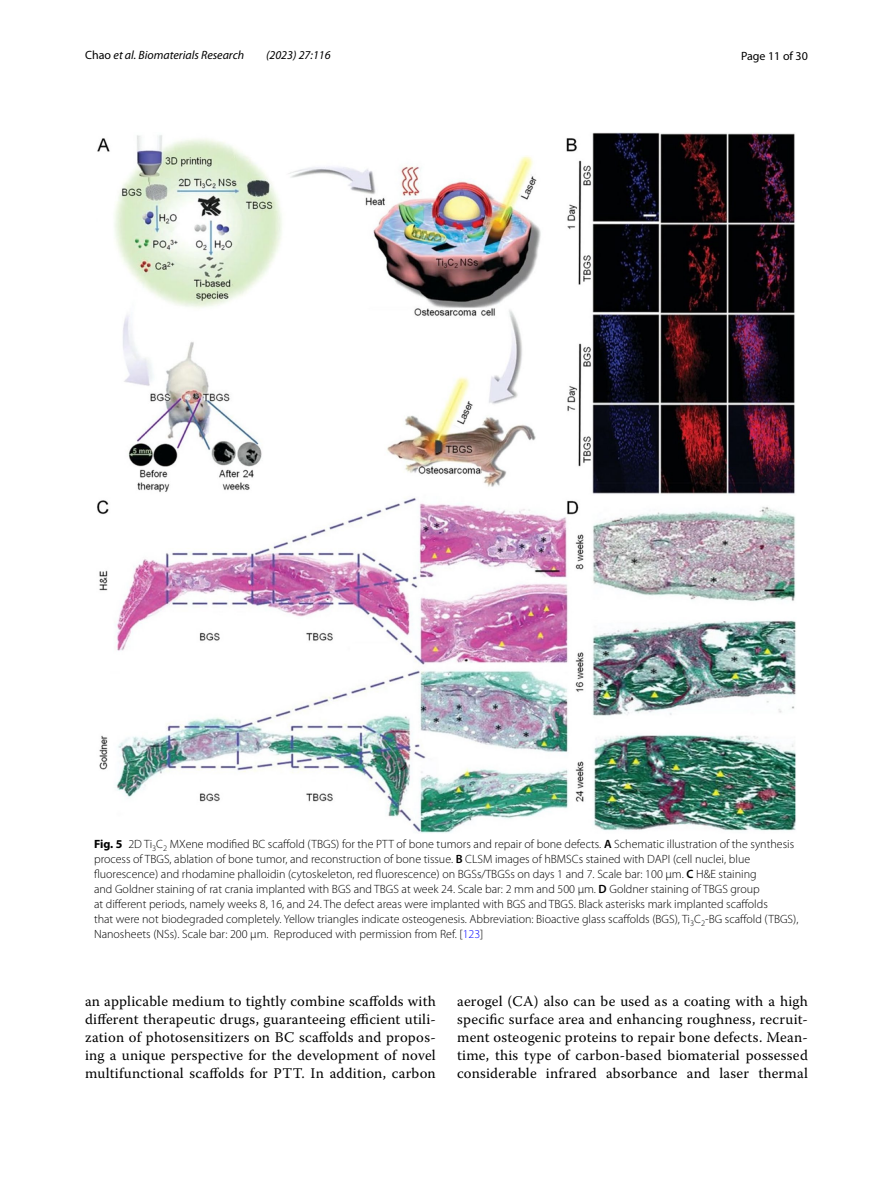
<style>
.page{position:relative;width:893px;height:1187px;background:#fff}
.page>*{position:absolute;margin:0;border:0;box-sizing:border-box;transform-origin:0 0}
.t1{font:14.7px/18px "Warnock Pro";letter-spacing:.015em;color:#000;text-align:justify}
.t2{font:300 12px/15px "Myriad Pro";color:#000}
.t3{font:italic 12px "Myriad Pro";color:#000}
.t4{font:12px "Myriad Pro";color:#000}
.s1{font-style:normal}
.s2{font-weight:700}
.s3{font-weight:600}
.s4{color:#00f}
</style>
<div class="page">
<img style="left:97px;top:133px;width:699px;height:700px">
<p class="t3" style="left:85px;top:48px;width:161px"><span class="s1">Chao</span> et al. Biomaterials Research</p>
<p class="t3" style="left:266px;top:48px;width:66px">(2023) 27:116</p>
<p class="t4" style="left:741px;top:48px;width:68px">Page 11 of 30</p>
<p class="t2" style="left:94px;top:836px;width:706px"><span class="s2">Fig. 5</span> 2D Ti<sub>3</sub>C<sub>2</sub> MXene modified BC scaffold (TBGS) for the PTT of bone tumors and repair of bone defects. <span class="s3">A</span> Schematic illustration of the synthesis process of TBGS, ablation of bone tumor, and reconstruction of bone tissue. <span class="s3">B</span> CLSM images of hBMSCs stained with DAPI (cell nuclei, blue fluorescence) and rhodamine phalloidin (cytoskeleton, red fluorescence) on BGSs/TBGSs on days 1 and 7. Scale bar: 100 µm. <span class="s3">C</span> H&amp;E staining<br>and Goldner staining of rat crania implanted with BGS and TBGS at week 24. Scale bar: 2 mm and 500 µm. <span class="s3">D</span> Goldner staining of TBGS group<br>at different periods, namely weeks 8, 16, and 24. The defect areas were implanted with BGS and TBGS. Black asterisks mark implanted scaffolds<br>that were not biodegraded completely. Yellow triangles indicate osteogenesis. Abbreviation: Bioactive glass scaffolds (BGS), Ti<sub>3</sub>C<sub>2</sub>-BG scaffold (TBGS), Nanosheets (NSs). Scale bar: 200 µm. Reproduced with permission from Ref. [<span class="s4">123</span>]</p>
<p class="t1" style="left:85px;top:991px;width:352px">an applicable medium to tightly combine scaffolds with different therapeutic drugs, guaranteeing efficient utili&shy;zation of photosensitizers on BC scaffolds and propos&shy;ing a unique perspective for the development of novel multifunctional scaffolds for PTT. In addition, carbon</p>
<p class="t1" style="left:457px;top:991px;width:352px">aerogel (CA) also can be used as a coating with a high specific surface area and enhancing roughness, recruit&shy;ment osteogenic proteins to repair bone defects. Mean&shy;time, this type of carbon-based biomaterial possessed considerable infrared absorbance and laser thermal</p>
</div>
